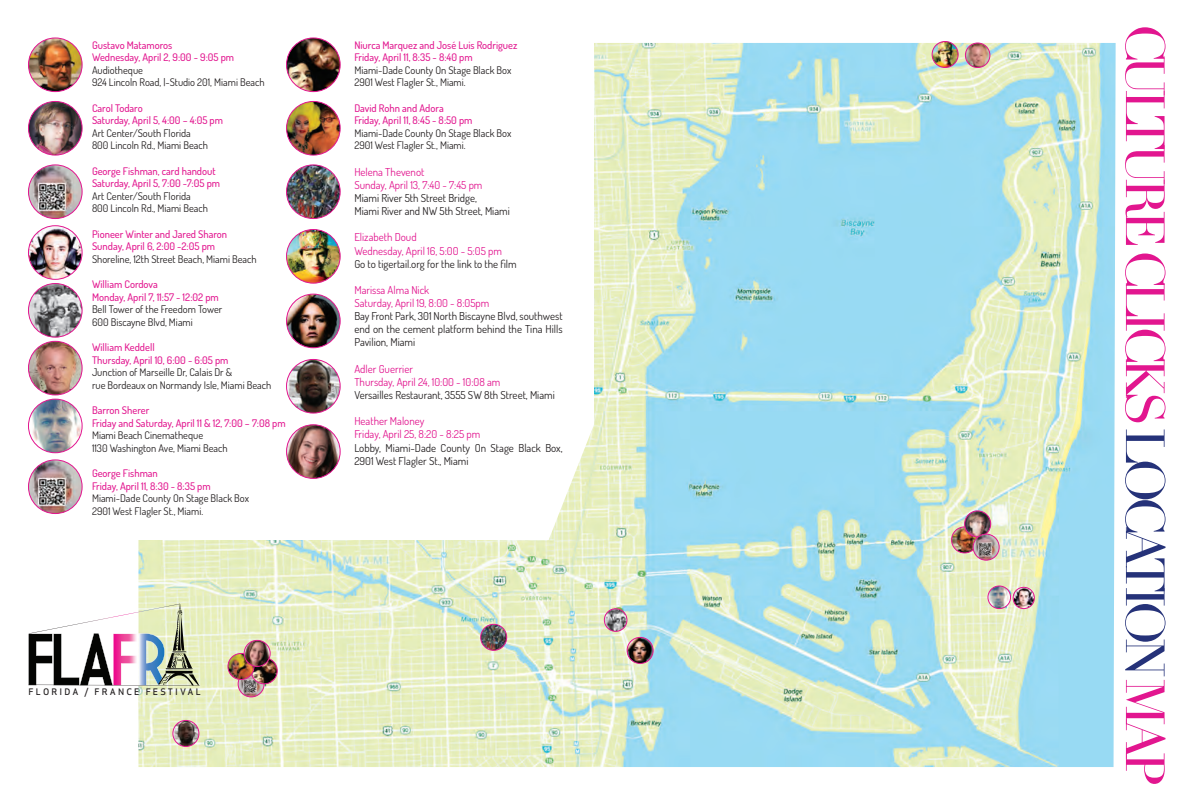
<style>
.page{position:relative;width:1188px;height:810px;background:#fff}
.page>*{position:absolute;margin:0;border:0;box-sizing:border-box;transform-origin:0 0}
.t1{font:54.15px "Didot";letter-spacing:-.13em;color:#e2168f}
.t2{font:10.95px/13.2px "Dosis";color:#231f20;text-align:justify}
.t3{font:10.95px "Dosis";color:#e2168f}
.t4{font:10.5px "Dosis";color:#231f20}
.t5{font:500 10.5px "Dosis";color:#e2168f}
.t6{font:8.85px "Apex Sans Medium T";letter-spacing:.245em;color:#231f20}
.s1{color:#253279}
</style>
<div class="page">
<img style="left:138px;top:43px;width:978px;height:724px">
<div style="left:92px;top:38px;width:197px;height:496px;background:#fff"></div>
<div style="left:354px;top:38px;width:209px;height:433px;background:#fff"></div>
<img style="left:28px;top:38px;width:54px;height:54px;border-radius:27px">
<div style="left:28px;top:38px;width:54px;height:54px;border:1px solid #e2168f;border-radius:50%"></div>
<img style="left:952px;top:527px;width:26px;height:26px;border-radius:13px">
<div style="left:951px;top:527px;width:27px;height:26px;border:1px solid #e2168f;border-radius:50%"></div>
<img style="left:28px;top:101px;width:54px;height:54px;border-radius:27px">
<div style="left:28px;top:101px;width:54px;height:54px;border:1px solid #e2168f;border-radius:50%"></div>
<img style="left:965px;top:511px;width:26px;height:26px;border-radius:13px">
<div style="left:965px;top:511px;width:26px;height:26px;border:1px solid #e2168f;border-radius:50%"></div>
<img style="left:28px;top:165px;width:54px;height:54px;border-radius:27px">
<div style="left:28px;top:165px;width:54px;height:54px;border:1px solid #e2168f;border-radius:50%"></div>
<img style="left:973px;top:534px;width:26px;height:26px;border-radius:13px">
<div style="left:973px;top:534px;width:26px;height:26px;border:1px solid #e2168f;border-radius:50%"></div>
<img style="left:238px;top:671px;width:26px;height:26px;border-radius:13px">
<div style="left:238px;top:671px;width:26px;height:26px;border:1px solid #e2168f;border-radius:50%"></div>
<img style="left:28px;top:460px;width:54px;height:54px;border-radius:27px">
<div style="left:28px;top:460px;width:54px;height:54px;border:1px solid #e2168f;border-radius:50%"></div>
<img style="left:28px;top:226px;width:54px;height:53px;border-radius:27px">
<div style="left:28px;top:226px;width:54px;height:54px;border:1px solid #e2168f;border-radius:50%"></div>
<img style="left:1013px;top:587px;width:21px;height:22px;border-radius:11px">
<div style="left:1013px;top:587px;width:21px;height:22px;border:1px solid #e2168f;border-radius:50%"></div>
<img style="left:28px;top:284px;width:54px;height:53px;border-radius:27px">
<div style="left:28px;top:283px;width:54px;height:54px;border:1px solid #e2168f;border-radius:50%"></div>
<img style="left:604px;top:609px;width:23px;height:22px;border-radius:11px">
<div style="left:604px;top:609px;width:23px;height:22px;border:1px solid #e2168f;border-radius:50%"></div>
<img style="left:28px;top:341px;width:54px;height:54px;border-radius:27px">
<div style="left:28px;top:341px;width:54px;height:54px;border:1px solid #e2168f;border-radius:50%"></div>
<img style="left:965px;top:43px;width:25px;height:25px;border-radius:12px">
<div style="left:965px;top:43px;width:25px;height:25px;border:1px solid #e2168f;border-radius:50%"></div>
<img style="left:28px;top:399px;width:54px;height:54px;border-radius:27px">
<div style="left:28px;top:399px;width:54px;height:54px;border:1px solid #e2168f;border-radius:50%"></div>
<img style="left:988px;top:586px;width:23px;height:23px;border-radius:11px">
<div style="left:988px;top:586px;width:23px;height:23px;border:1px solid #e2168f;border-radius:50%"></div>
<img style="left:287px;top:38px;width:53px;height:54px;border-radius:27px">
<div style="left:286px;top:38px;width:54px;height:54px;border:1px solid #e2168f;border-radius:50%"></div>
<img style="left:251px;top:658px;width:26px;height:26px;border-radius:13px">
<div style="left:251px;top:658px;width:26px;height:26px;border:1px solid #e2168f;border-radius:50%"></div>
<img style="left:287px;top:101px;width:53px;height:54px;border-radius:27px">
<div style="left:286px;top:101px;width:54px;height:54px;border:1px solid #e2168f;border-radius:50%"></div>
<img style="left:228px;top:653px;width:26px;height:27px;border-radius:13px">
<div style="left:228px;top:653px;width:26px;height:27px;border:1px solid #e2168f;border-radius:50%"></div>
<img style="left:287px;top:165px;width:53px;height:54px;border-radius:27px">
<div style="left:286px;top:165px;width:54px;height:54px;border:1px solid #e2168f;border-radius:50%"></div>
<img style="left:481px;top:624px;width:26px;height:26px;border-radius:13px">
<div style="left:481px;top:624px;width:26px;height:26px;border:1px solid #e2168f;border-radius:50%"></div>
<img style="left:287px;top:230px;width:53px;height:53px;border-radius:27px">
<div style="left:286px;top:229px;width:54px;height:54px;border:1px solid #e2168f;border-radius:50%"></div>
<img style="left:932px;top:41px;width:26px;height:27px;border-radius:13px">
<div style="left:932px;top:41px;width:26px;height:27px;border:1px solid #e2168f;border-radius:50%"></div>
<img style="left:287px;top:294px;width:53px;height:54px;border-radius:27px">
<div style="left:286px;top:294px;width:54px;height:54px;border:1px solid #e2168f;border-radius:50%"></div>
<img style="left:627px;top:637px;width:26px;height:26px;border-radius:13px">
<div style="left:627px;top:637px;width:26px;height:27px;border:1px solid #e2168f;border-radius:50%"></div>
<img style="left:287px;top:359px;width:53px;height:54px;border-radius:27px">
<div style="left:286px;top:359px;width:54px;height:54px;border:1px solid #e2168f;border-radius:50%"></div>
<img style="left:173px;top:720px;width:26px;height:26px;border-radius:13px">
<div style="left:173px;top:720px;width:26px;height:27px;border:1px solid #e2168f;border-radius:50%"></div>
<img style="left:287px;top:425px;width:53px;height:53px;border-radius:27px">
<div style="left:286px;top:425px;width:54px;height:54px;border:1px solid #e2168f;border-radius:50%"></div>
<img style="left:244px;top:640px;width:26px;height:26px;border-radius:13px">
<div style="left:244px;top:640px;width:26px;height:26px;border:1px solid #e2168f;border-radius:50%"></div>
<svg style="left:28px;top:604px;width:172px;height:82px"></svg>
<p class="t5" style="left:92px;top:38px;width:82px">Gustavo Matamoros</p>
<p class="t5" style="left:92px;top:50px;width:144px">Wednesday, April 2, 9:00 - 9:05 pm</p>
<p class="t4" style="left:92px;top:63px;width:53px">Audiotheque</p>
<p class="t4" style="left:92px;top:76px;width:174px">924 Lincoln Road, |-Studio 201, Miami Beach</p>
<p class="t5" style="left:92px;top:101px;width:52px">Carol Todaro</p>
<p class="t5" style="left:92px;top:113px;width:133px">Saturday, April 5, 4:00 – 4:05 pm</p>
<p class="t4" style="left:92px;top:126px;width:100px">Art Center/South Florida</p>
<p class="t4" style="left:92px;top:139px;width:117px">800 Lincoln Rd., Miami Beach</p>
<p class="t5" style="left:92px;top:164px;width:125px">George Fishman, card handout</p>
<p class="t5" style="left:92px;top:176px;width:130px">Saturday, April 5, 7:00 -7:05 pm</p>
<p class="t4" style="left:92px;top:189px;width:100px">Art Center/South Florida</p>
<p class="t4" style="left:92px;top:202px;width:117px">800 Lincoln Rd., Miami Beach</p>
<p class="t5" style="left:92px;top:227px;width:137px">Pioneer Winter and Jared Sharon</p>
<p class="t5" style="left:92px;top:239px;width:125px">Sunday, April 6, 2:00 -2:05 pm</p>
<p class="t4" style="left:92px;top:252px;width:166px">Shoreline, 12th Street Beach, Miami Beach</p>
<p class="t5" style="left:92px;top:277px;width:67px">William Cordova</p>
<p class="t5" style="left:92px;top:290px;width:128px">Monday, April 7, 11:57 - 12:02 pm</p>
<p class="t4" style="left:92px;top:302px;width:132px">Bell Tower of the Freedom Tower</p>
<p class="t4" style="left:92px;top:315px;width:102px">600 Biscayne Blvd, Miami</p>
<p class="t5" style="left:92px;top:340px;width:64px">William Keddell</p>
<p class="t5" style="left:92px;top:353px;width:138px">Thursday, April 10, 6:00 - 6:05 pm</p>
<p class="t4" style="left:92px;top:365px;width:142px">Junction of Marseille Dr, Calais Dr &amp;</p>
<p class="t4" style="left:92px;top:378px;width:181px">rue Bordeaux on Normandy Isle, Miami Beach</p>
<p class="t5" style="left:92px;top:403px;width:59px">Barron Sherer</p>
<p class="t5" style="left:92px;top:416px;width:195px">Friday and Saturday, April 11 &amp; 12, 7:00 – 7:08 pm</p>
<p class="t4" style="left:92px;top:428px;width:113px">Miami Beach Cinematheque</p>
<p class="t4" style="left:92px;top:441px;width:137px">1130 Washington Ave, Miami Beach</p>
<p class="t5" style="left:92px;top:466px;width:67px">George Fishman</p>
<p class="t5" style="left:92px;top:479px;width:120px">Friday, April 11, 8:30 - 8:35 pm</p>
<p class="t4" style="left:92px;top:491px;width:159px">Miami-Dade County On Stage Black Box</p>
<p class="t4" style="left:92px;top:504px;width:113px">2901 West Flagler St., Miami.</p>
<p class="t6" style="left:29px;top:686px;width:174px">FLORIDA / FRANCE FESTIVAL</p>
<p class="t5" style="left:354px;top:38px;width:165px">Niurca Marquez and José Luis Rodriguez</p>
<p class="t5" style="left:354px;top:50px;width:120px">Friday, April 11, 8:35 - 8:40 pm</p>
<p class="t4" style="left:354px;top:63px;width:159px">Miami-Dade County On Stage Black Box</p>
<p class="t4" style="left:354px;top:76px;width:113px">2901 West Flagler St., Miami.</p>
<p class="t5" style="left:354px;top:101px;width:91px">David Rohn and Adora</p>
<p class="t5" style="left:354px;top:113px;width:120px">Friday, April 11, 8:45 - 8:50 pm</p>
<p class="t4" style="left:354px;top:126px;width:159px">Miami-Dade County On Stage Black Box</p>
<p class="t4" style="left:354px;top:139px;width:113px">2901 West Flagler St., Miami.</p>
<p class="t3" style="left:354px;top:164px;width:72px">Helena Thevenot</p>
<p class="t3" style="left:354px;top:178px;width:130px">Sunday, April 13, 7:40 - 7:45 pm</p>
<p class="t2" style="left:354px;top:191px;width:124px">Miami River 5th Street Bridge,</p>
<p class="t2" style="left:354px;top:204px;width:157px">Miami River and NW 5th Street, Miami</p>
<p class="t3" style="left:354px;top:230px;width:64px">Elizabeth Doud</p>
<p class="t3" style="left:354px;top:243px;width:149px">Wednesday, April 16, 5:00 - 5:05 pm</p>
<p class="t2" style="left:354px;top:257px;width:164px">Go to tigertail.org for the link to the film</p>
<p class="t3" style="left:354px;top:283px;width:76px">Marissa Alma Nick</p>
<p class="t3" style="left:354px;top:296px;width:137px">Saturday, April 19, 8:00 - 8:05pm</p>
<p class="t2" style="left:354px;top:309px;width:210px">Bay Front Park, 301 North Biscayne Blvd, southwest end on the cement platform behind the Tina Hills Pavilion, Miami</p>
<p class="t3" style="left:354px;top:362px;width:60px">Adler Guerrier</p>
<p class="t3" style="left:354px;top:375px;width:148px">Thursday, April 24, 10:00 - 10:08 am</p>
<p class="t2" style="left:354px;top:388px;width:202px">Versailles Restaurant, 3555 SW 8th Street, Miami</p>
<p class="t3" style="left:354px;top:414px;width:72px">Heather Maloney</p>
<p class="t3" style="left:354px;top:427px;width:127px">Friday, April 25, 8:20 - 8:25 pm</p>
<p class="t2" style="left:354px;top:441px;width:210px">Lobby, Miami-Dade County On Stage Black Box,<br>2901 West Flagler St., Miami</p>
<p class="t1" style="left:1177px;top:23px;width:765px;rotate:90deg">CULTURE CLICKS <span class="s1">LOCATION</span> MAP</p>
</div>
